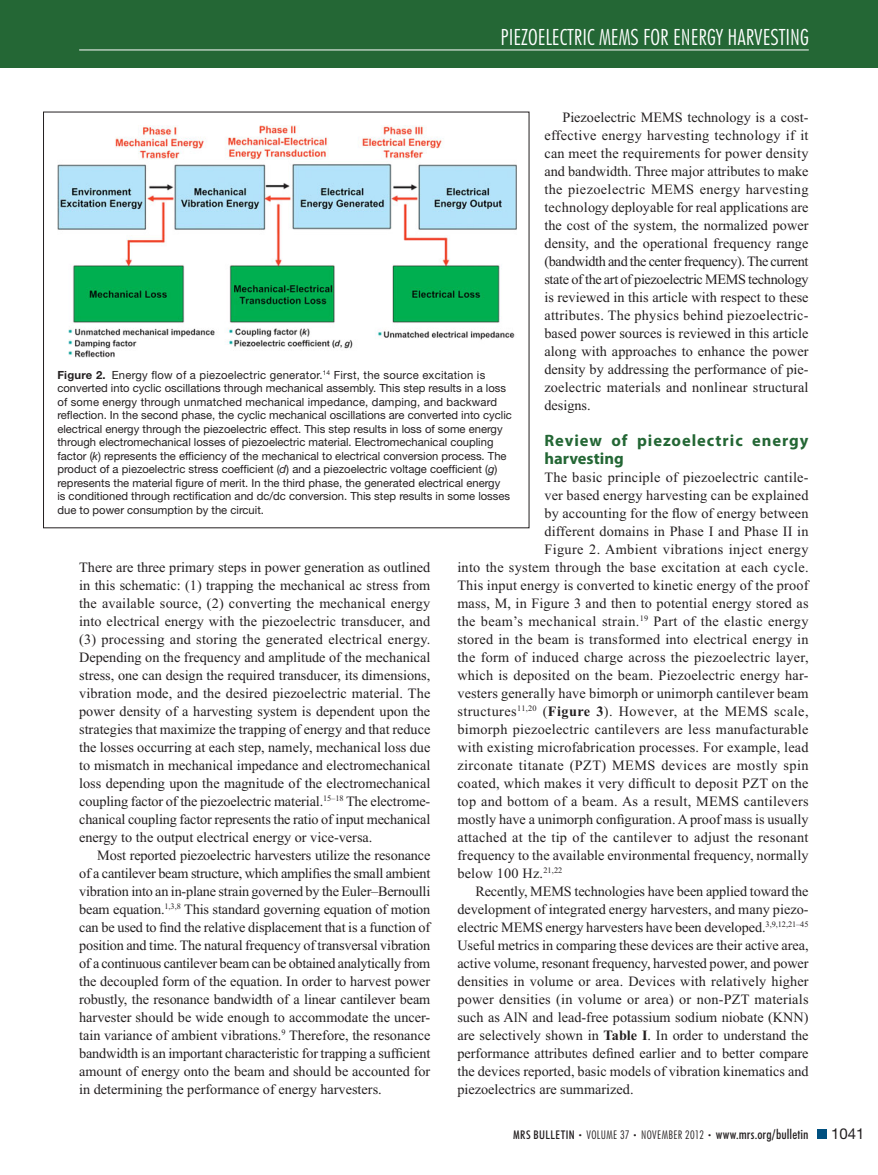
<style>
.page{position:relative;width:878px;height:1175px;background:#fff}
.page>*{position:absolute;margin:0;border:0;box-sizing:border-box;transform-origin:0 0}
.t1{font:300 condensed 22.5px "Futura BT";color:#fff}
.t2{font:700 16.5px/18px "Myriad Pro";letter-spacing:.06em;color:#246735}
.t3{font:15px "Helvetica Neue LT Std";color:#231f20}
.t4{font:14.25px/18px "Times New Roman";letter-spacing:.015em;color:#231f20;text-align:justify}
.t5{font:14.25px "Times New Roman";letter-spacing:-.005em;color:#231f20}
.t6{font:14.25px "Times New Roman";letter-spacing:-.01em;color:#231f20}
.t7{font:300 condensed 12px "Futura BT";letter-spacing:.03em;color:#231f20}
.t8{font:11.25px/13.5px "Helvetica Neue LT Std";color:#231f20}
.s1{font-weight:700}
.s2{font-style:italic}
.s3{font-weight:500}
.s4{font-size:7.5px}
.s5{font-weight:500;font-size:13.5px}
</style>
<div class="page">
<div style="left:0;top:0;width:878px;height:68px;background:#246735"></div>
<hr style="left:79px;top:50px;width:729px;height:1px;background:#fff">
<div style="left:817px;top:1130px;width:9px;height:8px;background:#005080"></div>
<img style="left:57px;top:126px;width:459px;height:231px">
<h1 class="t1" style="left:500px;top:29px;width:310px">PIEZOELECTRIC MEMS FOR ENERGY HARVESTING</h1>
<p class="t4" style="left:544px;top:109px;width:266px;text-indent:18px">Piezoelectric MEMS technology is a cost&shy;effective energy harvesting technology if it can meet the requirements for power density and bandwidth. Three major attributes to make the piezoelectric MEMS energy harvesting technology deployable for real applications are the cost of the system, the normalized power density, and the operational frequency range (bandwidth and the center frequency). The current state of the art of piezoelectric MEMS technology is reviewed in this article with respect to these attributes. The physics behind piezoelectric&shy;based power sources is reviewed in this article along with approaches to enhance the power density by addressing the performance of pie&shy;zoelectric materials and nonlinear structural designs.</p>
<p class="t2" style="left:544px;top:433px;width:265px">Review of piezoelectric energy harvesting</p>
<p class="t4" style="left:544px;top:469px;width:265px">The basic principle of piezoelectric cantile-</p>
<p class="t4" style="left:544px;top:487px;width:266px">ver based energy harvesting can be explained</p>
<p class="t4" style="left:544px;top:505px;width:265px">by accounting for the flow of energy between</p>
<p class="t4" style="left:544px;top:523px;width:266px">different domains in Phase I and Phase II in</p>
<p class="t4" style="left:544px;top:541px;width:266px">Figure 2 . Ambient vibrations inject energy</p>
<p class="t4" style="left:457px;top:559px;width:353px">into the system through the base excitation at each cycle.</p>
<p class="t4" style="left:457px;top:577px;width:353px">This input energy is converted to kinetic energy of the proof</p>
<p class="t4" style="left:457px;top:595px;width:353px">mass, M, in Figure 3 and then to potential energy stored as</p>
<p class="t4" style="left:457px;top:613px;width:352px">the beam’s mechanical strain. <sup>19</sup> Part of the elastic energy</p>
<p class="t4" style="left:457px;top:631px;width:353px">stored in the beam is transformed into electrical energy in</p>
<p class="t4" style="left:457px;top:649px;width:353px">the form of induced charge across the piezoelectric layer,</p>
<p class="t4" style="left:457px;top:667px;width:352px">which is deposited on the beam. Piezoelectric energy har-</p>
<p class="t4" style="left:457px;top:685px;width:353px">vesters generally have bimorph or unimorph cantilever beam</p>
<p class="t4" style="left:457px;top:703px;width:353px">structures <sup>11,20</sup> ( <span class="s1">Figure 3</span> ). However, at the MEMS scale,</p>
<p class="t4" style="left:457px;top:721px;width:353px">bimorph piezoelectric cantilevers are less manufacturable</p>
<p class="t4" style="left:457px;top:739px;width:353px">with existing microfabrication processes. For example, lead</p>
<p class="t4" style="left:457px;top:757px;width:353px">zirconate titanate (PZT) MEMS devices are mostly spin</p>
<p class="t4" style="left:457px;top:775px;width:353px">coated, which makes it very difficult to deposit PZT on the</p>
<p class="t4" style="left:457px;top:793px;width:353px">top and bottom of a beam. As a result, MEMS cantilevers</p>
<p class="t4" style="left:457px;top:811px;width:352px">mostly have a unimorph configuration. A proof mass is usually</p>
<p class="t4" style="left:457px;top:829px;width:352px">attached at the tip of the cantilever to adjust the resonant</p>
<p class="t4" style="left:457px;top:847px;width:352px">frequency to the available environmental frequency, normally</p>
<p class="t4" style="left:457px;top:865px;width:107px">below 100 Hz. <sup>21,22</sup></p>
<p class="t6" style="left:475px;top:885px;width:335px">Recently, MEMS technologies have been applied toward the</p>
<p class="t4" style="left:457px;top:901px;width:353px">development of integrated energy harvesters, and many piezo-</p>
<p class="t5" style="left:457px;top:921px;width:353px">electric MEMS energy harvesters have been developed. <sup>3,9,12,21–45</sup></p>
<p class="t5" style="left:457px;top:939px;width:353px">Useful metrics in comparing these devices are their active area,</p>
<p class="t6" style="left:457px;top:957px;width:352px">active volume, resonant frequency, harvested power, and power</p>
<p class="t4" style="left:457px;top:973px;width:353px">densities in volume or area. Devices with relatively higher</p>
<p class="t4" style="left:457px;top:991px;width:352px">power densities (in volume or area) or non-PZT materials</p>
<p class="t4" style="left:457px;top:1009px;width:353px">such as AlN and lead-free potassium sodium niobate (KNN)</p>
<p class="t4" style="left:457px;top:1027px;width:352px">are selectively shown in <span class="s1">Table I</span> . In order to understand the</p>
<p class="t4" style="left:457px;top:1045px;width:353px">performance attributes defined earlier and to better compare</p>
<p class="t4" style="left:457px;top:1063px;width:353px">the devices reported, basic models of vibration kinematics and</p>
<p class="t4" style="left:457px;top:1081px;width:178px">piezoelectrics are summarized.</p>
<p class="t8" style="left:57px;top:369px;width:456px"><span class="s1">Figure 2.</span> Energy flow of a piezoelectric generator. <sup>14</sup> First, the source excitation is converted into cyclic oscillations through mechanical assembly. This step results in a loss of some energy through unmatched mechanical impedance, damping, and backward reflection. In the second phase, the cyclic mechanical oscillations are converted into cyclic electrical energy through the piezoelectric effect. This step results in loss of some energy through electromechanical losses of piezoelectric material. Electromechanical coupling factor ( <span class="s2">k</span>) represents the efficiency of the mechanical to electrical conversion process. The product of a piezoelectric stress coefficient ( <span class="s2">d</span>) and a piezoelectric voltage coefficient ( <span class="s2">g</span>) represents the material figure of merit. In the third phase, the generated electrical energy<br>is conditioned through rectification and dc/dc conversion. This step results in some losses due to power consumption by the circuit.</p>
<p class="t4" style="left:79px;top:559px;width:353px">There are three primary steps in power generation as outlined in this schematic: (1) trapping the mechanical ac stress from the available source, (2) converting the mechanical energy into electrical energy with the piezoelectric transducer, and (3) processing and storing the generated electrical energy.<br>Depending on the frequency and amplitude of the mechanical stress, one can design the required transducer, its dimensions, vibration mode, and the desired piezoelectric material. The power density of a harvesting system is dependent upon the strategies that maximize the trapping of energy and that reduce the losses occurring at each step, namely, mechanical loss due to mismatch in mechanical impedance and electromechanical loss depending upon the magnitude of the electromechanical coupling factor of the piezoelectric material. <sup>15–18</sup> The electrome&shy;chanical coupling factor represents the ratio of input mechanical energy to the output electrical energy or vice-versa.</p>
<p class="t4" style="left:79px;top:847px;width:353px;text-indent:18px">Most reported piezoelectric harvesters utilize the resonance of a cantilever beam structure, which amplifies the small ambient vibration into an in-plane strain governed by the Euler–Bernoulli beam equation. <sup>1,3,8</sup> This standard governing equation of motion can be used to find the relative displacement that is a function of position and time. The natural frequency of transversal vibration of a continuous cantilever beam can be obtained analytically from the decoupled form of the equation. In order to harvest power robustly, the resonance bandwidth of a linear cantilever beam harvester should be wide enough to accommodate the uncer&shy;tain variance of ambient vibrations. <sup>9</sup> Therefore, the resonance bandwidth is an important characteristic for trapping a sufficient amount of energy onto the beam and should be accounted for in determining the performance of energy harvesters.</p>
<p class="t7" style="left:513px;top:1130px;width:297px"><span class="s3">MRS BULLETIN</span> <span class="s4">•</span> VOLUME 37 <span class="s4">•</span> NOVEMBER 2012 <span class="s4">•</span> <span class="s5">www.mrs.org/bulletin</span></p>
<p class="t3" style="left:831px;top:1128px;width:35px">1041</p>
</div>
